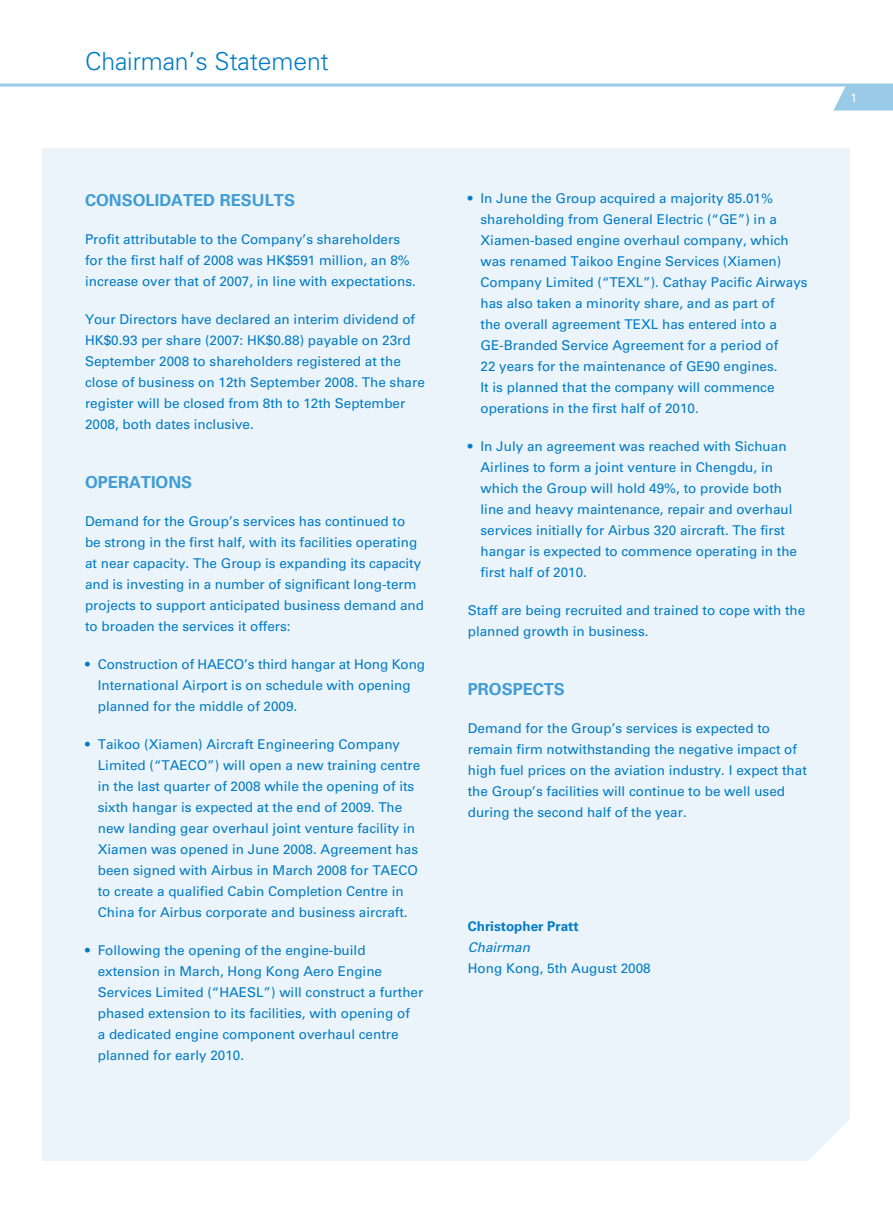
<style>
.page{position:relative;width:893px;height:1212px;background:#fff}
.page>*{position:absolute;margin:0;border:0;box-sizing:border-box;transform-origin:0 0}
.t1{font:300 24.75px "Univers";letter-spacing:-.005em;color:#007bc6}
.t2{font:700 16.5px "Univers";color:#409cd4}
.t3{font:13.5px/21px "Univers";color:#007bc6}
.t4{font:700 13.5px "Univers";color:#007bc6}
.t5{font:italic 13.5px "Univers";color:#007bc6}
</style>
<div class="page">
<div style="left:43px;top:149px;width:807px;height:1012px;background:#ebf4fa"></div>
<svg style="left:808px;top:1119px;width:42px;height:42px"></svg>
<hr style="left:0;top:84px;width:893px;height:3px;background:#99cae8">
<svg style="left:833px;top:86px;width:60px;height:25px"></svg>
<h1 class="t1" style="left:85px;top:47px;width:245px">Chairman’s Statement</h1>
<p class="t2" style="left:85px;top:190px;width:211px">CONSOLIDATED RESULTS</p>
<p class="t3" style="left:85px;top:228px;width:332px">Profit attributable to the Company’s shareholders for the first half of 2008 was HK$591 million, an 8% increase over that of 2007, in line with expectations.</p>
<p class="t3" style="left:85px;top:308px;width:341px">Your Directors have declared an interim dividend of HK$0.93 per share (2007: HK$0.88) payable on 23rd September 2008 to shareholders registered at the close of business on 1 2th September 2008. The share register will be closed from 8th to 1 2th September 2008, both dates inclusive.</p>
<p class="t2" style="left:85px;top:472px;width:109px">OPERATIONS</p>
<p class="t3" style="left:85px;top:511px;width:341px">Demand for the Group’s services has continued to be strong in the first half, with its facilities operating at near capacity. The Group is expanding its capacity and is investing in a number of significant long-term projects to support anticipated business demand and to broaden the services it offers:</p>
<p class="t3" style="left:98px;top:654px;width:329px;text-indent:-13px">• Construction of HAECO’s third hangar at Hong Kong<br>International Airport is on schedule with opening planned for the middle of 2009.</p>
<p class="t3" style="left:98px;top:734px;width:324px;text-indent:-13px">• Taikoo (Xiamen) Aircraft Engineering Company Limited (“TAECO”) will open a new training centre in the last quarter of 2008 while the opening of its sixth hangar is expected at the end of 2009. The new landing gear overhaul joint venture facility in Xiamen was opened in June 2008. Agreement has been signed with Airbus in March 2008 for TAECO to create a qualified Cabin Completion Centre in China for Airbus corporate and business aircraft.</p>
<p class="t3" style="left:98px;top:940px;width:327px;text-indent:-13px">• Following the opening of the engine-build extension in March, Hong Kong Aero Engine Services Limited (“HAESL”) will construct a further phased extension to its facilities, with opening of<br>a dedicated engine component overhaul centre planned for early 201 0.</p>
<p class="t3" style="left:480px;top:188px;width:329px;text-indent:-13px">• In June the Group acquired a majority 85.01 % shareholding from General Electric (“GE”) in a Xiamen-based engine overhaul company, which was renamed Taikoo Engine Services (Xiamen)<br>Company Limited (“TEXL”). Cathay Pacific Airways has also taken a minority share, and as part of<br>the overall agreement TEXL has entered into a GE-Branded Service Agreement for a period of<br>22 years for the maintenance of GE90 engines.<br>It is planned that the company will commence operations in the first half of 201 0.</p>
<p class="t3" style="left:480px;top:436px;width:318px;text-indent:-13px">• In July an agreement was reached with Sichuan Airlines to form a joint venture in Chengdu, in which the Group will hold 49%, to provide both line and heavy maintenance, repair and overhaul services initially for Airbus 320 aircraft. The first hangar is expected to commence operating in the first half of 201 0.</p>
<p class="t3" style="left:468px;top:600px;width:339px">Staff are being recruited and trained to cope with the planned growth in business.</p>
<p class="t2" style="left:468px;top:680px;width:99px">PROSPECTS</p>
<p class="t3" style="left:468px;top:718px;width:341px">Demand for the Group’s services is expected to remain firm notwithstanding the negative impact of high fuel prices on the aviation industry. I expect that the Group’s facilities will continue to be well used during the second half of the year.</p>
<p class="t4" style="left:468px;top:919px;width:113px">CHRISTOPHER PRATT</p>
<p class="t5" style="left:468px;top:939px;width:64px">Chairman</p>
<p class="t3" style="left:468px;top:958px;width:185px">Hong Kong, 5th August 2008</p>
</div>
